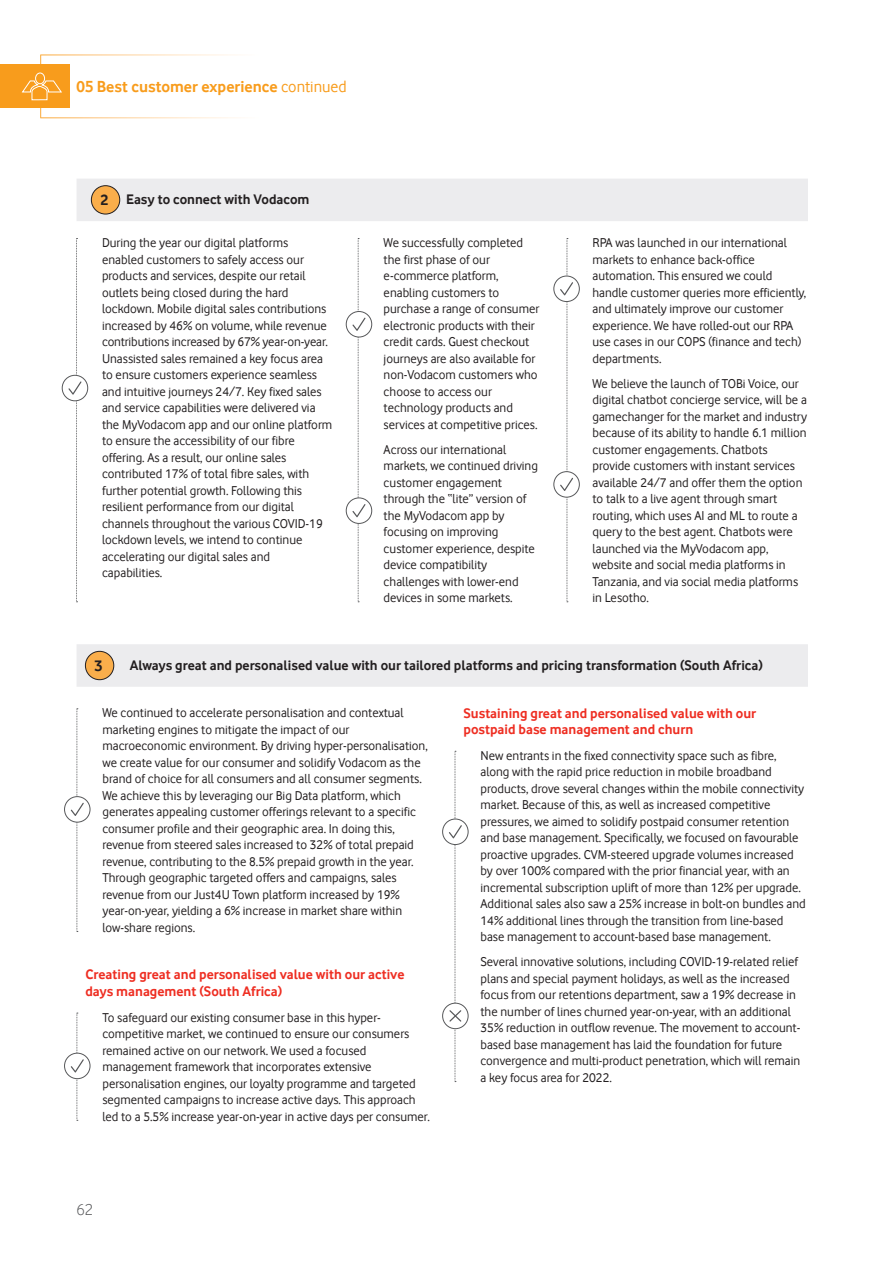
<style>
.page{position:relative;width:893px;height:1263px;background:#fff}
.page>*{position:absolute;margin:0;border:0;box-sizing:border-box;transform-origin:0 0}
.t1{font:700 16.5px "Vodafone Rg";color:#f89c1c}
.t2{font:16.5px "Vodafone Lt";color:#57585a}
.t3{font:700 15.6px "Vodafone Rg";color:#231f20}
.t4{font:700 14.25px/16.5px "Vodafone Rg";color:#ee2e22}
.t5{font:700 14.25px "Vodafone Rg";color:#231f20}
.t6{font:13.2px/16.5px "Vodafone Rg";color:#231f20}
.s1{font-weight:400}
</style>
<div class="page">
<div style="left:442px;top:819px;width:26px;height:26px;border:1px solid #57585a;border-radius:50%"></div>
<svg style="left:443px;top:1003px;width:25px;height:26px"></svg>
<div style="left:442px;top:1003px;width:26px;height:26px;border:1px solid #57585a;border-radius:50%"></div>
<svg style="left:449px;top:751px;width:13px;height:331px"></svg>
<div style="left:64px;top:796px;width:26px;height:26px;border:1px solid #57585a;border-radius:50%"></div>
<svg style="left:71px;top:708px;width:13px;height:224px"></svg>
<svg style="left:65px;top:1053px;width:25px;height:26px"></svg>
<div style="left:64px;top:1053px;width:26px;height:26px;border:1px solid #57585a;border-radius:50%"></div>
<svg style="left:71px;top:1013px;width:13px;height:108px"></svg>
<div style="left:77px;top:179px;width:731px;height:42px;background:#ececee"></div>
<div style="left:91px;top:186px;width:29px;height:28px;background:#faae4b;border-radius:50%"></div>
<div style="left:91px;top:185px;width:29px;height:29px;border:1px solid #231f20;border-radius:50%"></div>
<svg style="left:62px;top:375px;width:26px;height:26px"></svg>
<div style="left:62px;top:375px;width:26px;height:26px;border:1px solid #57585a;border-radius:50%"></div>
<svg style="left:68px;top:238px;width:14px;height:364px"></svg>
<svg style="left:346px;top:311px;width:26px;height:26px"></svg>
<div style="left:346px;top:311px;width:26px;height:26px;border:1px solid #57585a;border-radius:50%"></div>
<svg style="left:346px;top:498px;width:26px;height:25px"></svg>
<div style="left:346px;top:497px;width:26px;height:27px;border:1px solid #57585a;border-radius:50%"></div>
<svg style="left:352px;top:238px;width:14px;height:364px"></svg>
<div style="left:553px;top:471px;width:27px;height:26px;border:1px solid #57585a;border-radius:50%"></div>
<svg style="left:554px;top:276px;width:25px;height:26px"></svg>
<div style="left:553px;top:276px;width:27px;height:26px;border:1px solid #57585a;border-radius:50%"></div>
<svg style="left:560px;top:238px;width:13px;height:364px"></svg>
<div style="left:0;top:65px;width:69px;height:43px;background:#f89c1c"></div>
<svg style="left:21px;top:55px;width:216px;height:63px"></svg>
<div style="left:77px;top:644px;width:731px;height:43px;background:#ececee"></div>
<div style="left:85px;top:651px;width:29px;height:29px;background:#faae4b;border-radius:50%"></div>
<div style="left:85px;top:651px;width:29px;height:29px;border:1px solid #231f20;border-radius:50%"></div>
<p class="t1" style="left:77px;top:77px;width:272px">05 Best customer experience <span class="s1">continued</span></p>
<p class="t3" style="left:100px;top:191px;width:10px">2</p>
<p class="t5" style="left:126px;top:191px;width:185px">Easy to connect with Vodacom</p>
<p class="t6" style="left:102px;top:234px;width:232px">During the year our digital platforms enabled customers to safely access our products and services, despite our retail outlets being closed during the hard lockdown. Mobile digital sales contributions increased by 46% on volume, while revenue contributions increased by 67% year-on-year.<br>Unassisted sales remained a key focus area to ensure customers experience seamless and intuitive journeys 24/7. Key fixed sales and service capabilities were delivered via the MyVodacom app and our online platform to ensure the accessibility of our fibre offering. As a result, our online sales contributed 17% of total fibre sales, with further potential growth. Following this resilient performance from our digital channels throughout the various COVID-19 lockdown levels, we intend to continue accelerating our digital sales and capabilities.</p>
<p class="t6" style="left:384px;top:234px;width:157px">We successfully completed the first phase of our e-commerce platform, enabling customers to purchase a range of consumer electronic products with their credit cards. Guest checkout journeys are also available for non-Vodacom customers who choose to access our technology products and services at competitive prices.</p>
<p class="t6" style="left:384px;top:441px;width:156px">Across our international markets, we continued driving customer engagement through the “lite” version of the MyVodacom app by focusing on improving customer experience, despite device compatibility challenges with lower-end devices in some markets.</p>
<p class="t6" style="left:592px;top:234px;width:215px">RPA was launched in our international markets to enhance back-office automation. This ensured we could handle customer queries more efficiently, and ultimately improve our customer experience. We have rolled-out our RPA use cases in our COPS (finance and tech) departments.</p>
<p class="t6" style="left:592px;top:375px;width:216px">We believe the launch of TOBi Voice, our digital chatbot concierge service, will be a gamechanger for the market and industry because of its ability to handle 6.1 million customer engagements. Chatbots provide customers with instant services available 24/7 and offer them the option to talk to a live agent through smart routing, which uses AI and ML to route a query to the best agent. Chatbots were launched via the MyVodacom app, website and social media platforms in Tanzania, and via social media platforms in Lesotho.</p>
<p class="t3" style="left:95px;top:656px;width:10px">3</p>
<p class="t5" style="left:130px;top:657px;width:635px">Always great and personalised value with our tailored platforms and pricing transformation (South Africa)</p>
<p class="t6" style="left:102px;top:705px;width:327px">We continued to accelerate personalisation and contextual marketing engines to mitigate the impact of our macroeconomic environment. By driving hyper-personalisation, we create value for our consumer and solidify Vodacom as the brand of choice for all consumers and all consumer segments.<br>We achieve this by leveraging our Big Data platform, which generates appealing customer offerings relevant to a specific consumer profile and their geographic area. In doing this, revenue from steered sales increased to 32% of total prepaid revenue, contributing to the 8.5% prepaid growth in the year.<br>Through geographic targeted offers and campaigns, sales revenue from our Just4U Town platform increased by 19% year-on-year, yielding a 6% increase in market share within low-share regions.</p>
<p class="t4" style="left:85px;top:966px;width:321px">Creating great and personalised value with our active days management (South Africa)</p>
<p class="t6" style="left:102px;top:1009px;width:329px">To safeguard our existing consumer base in this hyper&shy;competitive market, we continued to ensure our consumers remained active on our network. We used a focused management framework that incorporates extensive personalisation engines, our loyalty programme and targeted segmented campaigns to increase active days. This approach led to a 5.5% increase year-on-year in active days per consumer.</p>
<p class="t2" style="left:77px;top:1200px;width:18px">62</p>
<p class="t4" style="left:463px;top:704px;width:294px">Sustaining great and personalised value with our postpaid base management and churn</p>
<p class="t6" style="left:480px;top:747px;width:327px">New entrants in the fixed connectivity space such as fibre, along with the rapid price reduction in mobile broadband products, drove several changes within the mobile connectivity market. Because of this, as well as increased competitive pressures, we aimed to solidify postpaid consumer retention and base management. Specifically, we focused on favourable proactive upgrades. CVM-steered upgrade volumes increased by over 100% compared with the prior financial year, with an incremental subscription uplift of more than 12% per upgrade.<br>Additional sales also saw a 25% increase in bolt-on bundles and 14% additional lines through the transition from line-based base management to account-based base management.</p>
<p class="t6" style="left:480px;top:954px;width:321px">Several innovative solutions, including COVID-19-related relief plans and special payment holidays, as well as the increased focus from our retentions department, saw a 19% decrease in the number of lines churned year-on-year, with an additional 35% reduction in outflow revenue. The movement to account&shy;based base management has laid the foundation for future convergence and multi-product penetration, which will remain a key focus area for 2022.</p>
</div>
